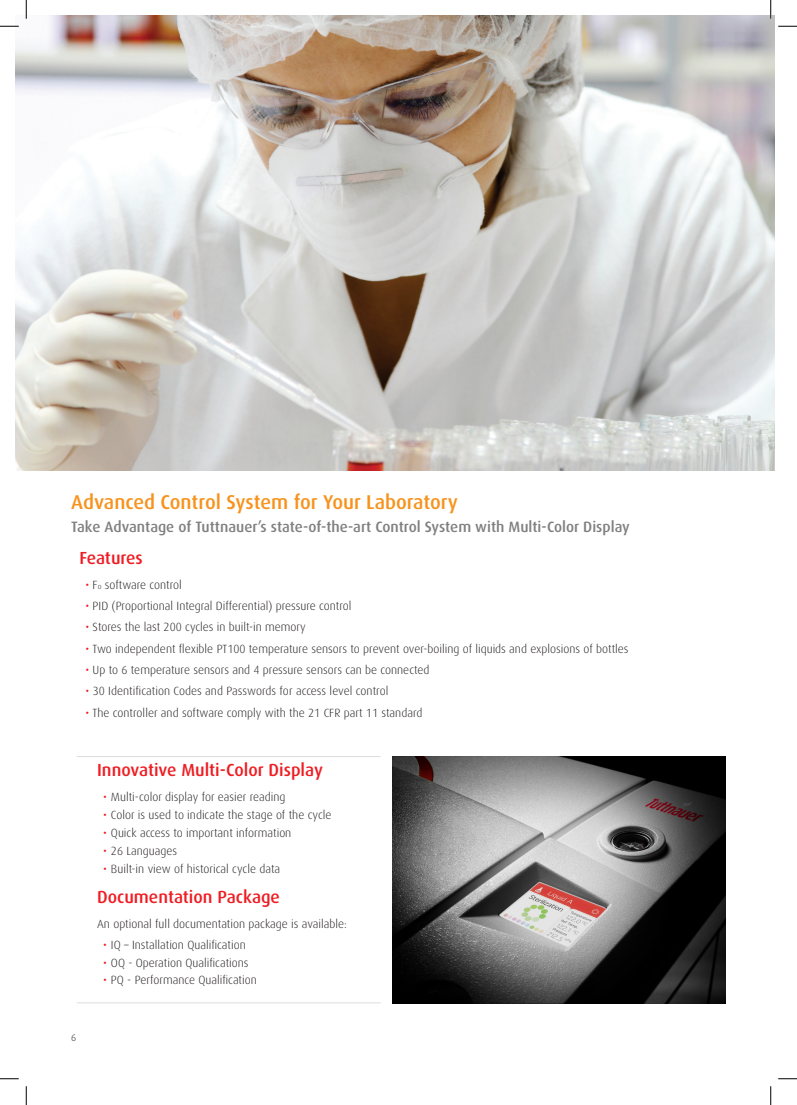
<style>
.page{position:relative;width:797px;height:1105px;background:#fff}
.page>*{position:absolute;margin:0;border:0;box-sizing:border-box;transform-origin:0 0}
.t1{font:500 20px "Dax";color:#f7931d}
.t2{font:500 17.5px "Dax";color:#ee1d23}
.t3{font:500 15px "Dax";color:#808080}
.t4{font:300 11.88px "Dax";color:#231f20}
.t5{font:300 10px "Dax";color:#231f20}
.s1{font-weight:400;color:#ee1d23}
.s2{font-size:7.5px}
</style>
<div class="page">
<img style="left:392px;top:756px;width:333px;height:247px">
<img style="left:16px;top:16px;width:758px;height:455px">
<hr style="left:77px;top:756px;width:304px;height:1px;background:#dcdddf">
<hr style="left:77px;top:1002px;width:304px;height:1px;background:#dcdddf">
<svg style="left:0;top:25px;width:19px;height:2px"></svg>
<svg style="left:778px;top:25px;width:19px;height:2px"></svg>
<svg style="left:0;top:1078px;width:19px;height:1px"></svg>
<svg style="left:778px;top:1078px;width:19px;height:1px"></svg>
<svg style="left:25px;top:0;width:2px;height:19px"></svg>
<svg style="left:25px;top:1086px;width:2px;height:19px"></svg>
<svg style="left:770px;top:0;width:1px;height:19px"></svg>
<svg style="left:770px;top:1086px;width:1px;height:19px"></svg>
<h1 class="t1" style="left:71px;top:490px;width:388px">Advanced Control System for Your Laboratory</h1>
<p class="t3" style="left:71px;top:518px;width:560px">Take Advantage of Tuttnauer’s state-of-the-art Control System with Multi-Color Display</p>
<h2 class="t2" style="left:79px;top:548px;width:65px">Features</h2>
<p class="t4" style="left:85px;top:578px;width:98px"><span class="s1">•</span> F<span class="s2">o</span> software control</p>
<p class="t4" style="left:85px;top:599px;width:268px"><span class="s1">•</span> PID (Proportional Integral Differential) pressure control</p>
<p class="t4" style="left:85px;top:621px;width:222px"><span class="s1">•</span> Stores the last 200 cycles in built-in memory</p>
<p class="t4" style="left:85px;top:642px;width:544px"><span class="s1">•</span> Two independent flexible PT100 temperature sensors to prevent over-boiling of liquids and explosions of bottles</p>
<p class="t4" style="left:85px;top:663px;width:345px"><span class="s1">•</span> Up to 6 temperature sensors and 4 pressure sensors can be connected</p>
<p class="t4" style="left:85px;top:685px;width:304px"><span class="s1">•</span> 30 Identification Codes and Passwords for access level control</p>
<p class="t4" style="left:85px;top:706px;width:338px"><span class="s1">•</span> The controller and software comply with the 21 CFR part 11 standard</p>
<h2 class="t2" style="left:97px;top:761px;width:227px">Innovative Multi-Color Display</h2>
<p class="t4" style="left:103px;top:791px;width:184px"><span class="s1">•</span> Multi-color display for easier reading</p>
<p class="t4" style="left:103px;top:808px;width:230px"><span class="s1">•</span> Color is used to indicate the stage of the cycle</p>
<p class="t4" style="left:103px;top:826px;width:190px"><span class="s1">•</span> Quick access to important information</p>
<p class="t4" style="left:103px;top:844px;width:75px"><span class="s1">•</span> 26 Languages</p>
<p class="t4" style="left:103px;top:862px;width:179px"><span class="s1">•</span> Built-in view of historical cycle data</p>
<p class="t5" style="left:71px;top:1032px;width:7px">6</p>
<h2 class="t2" style="left:97px;top:887px;width:184px">Documentation Package</h2>
<p class="t4" style="left:97px;top:917px;width:251px">An optional full documentation package is available:</p>
<p class="t4" style="left:103px;top:938px;width:144px"><span class="s1">•</span> IQ – Installation Qualification</p>
<p class="t4" style="left:103px;top:956px;width:147px"><span class="s1">•</span> OQ - Operation Qualifications</p>
<p class="t4" style="left:103px;top:974px;width:155px"><span class="s1">•</span> PQ - Performance Qualification</p>
</div>
